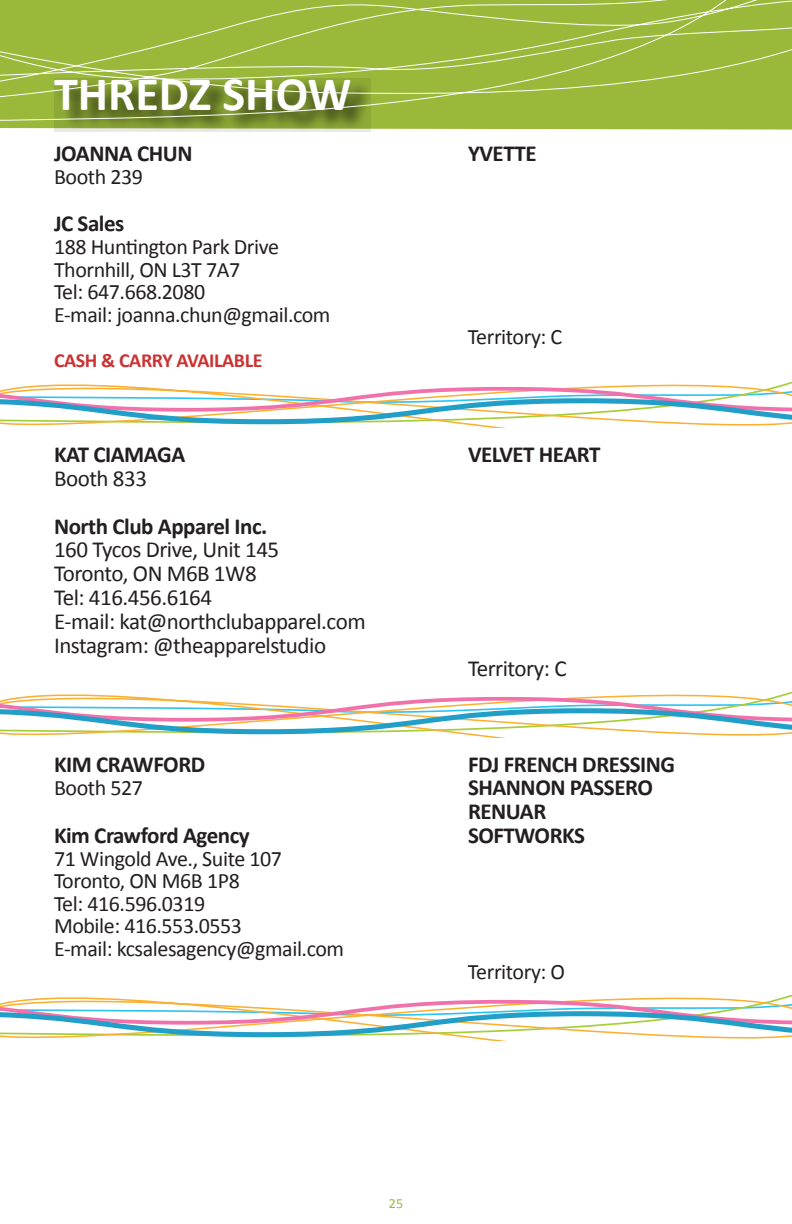
<style>
.page{position:relative;width:792px;height:1224px;background:#fff}
.page>*{position:absolute;margin:0;border:0;box-sizing:border-box;transform-origin:0 0}
.t1{font:700 48.2px "Calibri";color:#fff}
.t2{font:700 23px "Calibri";letter-spacing:-.02em;color:#231f20}
.t3{font:23px "Calibri";letter-spacing:-.02em;color:#231f20}
.t4{font:22px "Calibri";letter-spacing:-.02em;color:#231f20}
.t5{font:700 20px "Calibri";letter-spacing:-.02em;color:#cb3233}
.t6{font:14px "Calibri";color:#9ab93b}
</style>
<div class="page">
<svg style="left:0;top:121px;width:792px;height:9px;fill:#9ab93b"></svg>
<svg style="left:55px;top:121px;width:316px;height:11px"></svg>
<svg style="left:0;top:0;width:792px;height:121px"></svg>
<svg style="left:0;top:383px;width:792px;height:45px"></svg>
<svg style="left:0;top:693px;width:792px;height:45px"></svg>
<svg style="left:0;top:996px;width:792px;height:45px"></svg>
<p class="t1" style="left:54px;top:60px;width:299px">THREDZ SHOW</p>
<p class="t2" style="left:54px;top:137px;width:140px">JOANNA CHUN</p>
<p class="t2" style="left:468px;top:137px;width:70px">YVETTE</p>
<p class="t4" style="left:54px;top:161px;width:90px">Booth 239</p>
<p class="t2" style="left:54px;top:208px;width:72px">JC Sales</p>
<p class="t4" style="left:54px;top:231px;width:227px">188 Huntington Park Drive</p>
<p class="t4" style="left:54px;top:254px;width:188px">Thornhill, ON L3T 7A7</p>
<p class="t4" style="left:54px;top:277px;width:153px">Tel: 647.668.2080</p>
<p class="t4" style="left:54px;top:299px;width:278px">E-mail: joanna.chun@gmail.com</p>
<p class="t4" style="left:468px;top:322px;width:96px">Territory: C</p>
<p class="t5" style="left:54px;top:346px;width:210px">CASH &amp; CARRY AVAILABLE</p>
<p class="t2" style="left:54px;top:438px;width:133px">KAT CIAMAGA</p>
<p class="t2" style="left:468px;top:438px;width:134px">VELVET HEART</p>
<p class="t3" style="left:54px;top:462px;width:95px">Booth 833</p>
<p class="t2" style="left:54px;top:510px;width:215px">North Club Apparel Inc.</p>
<p class="t3" style="left:54px;top:534px;width:227px">160 Tycos Drive, Unit 145</p>
<p class="t3" style="left:54px;top:558px;width:204px">Toronto, ON M6B 1W8</p>
<p class="t3" style="left:54px;top:581px;width:160px">Tel: 416.456.6164</p>
<p class="t3" style="left:54px;top:605px;width:313px">E-mail: kat@northclubapparel.com</p>
<p class="t3" style="left:54px;top:629px;width:274px">Instagram: @theapparelstudio</p>
<p class="t3" style="left:468px;top:653px;width:100px">Territory: C</p>
<p class="t2" style="left:54px;top:748px;width:153px">KIM CRAWFORD</p>
<p class="t2" style="left:468px;top:748px;width:209px">FDJ FRENCH DRESSING</p>
<p class="t4" style="left:54px;top:773px;width:90px">Booth 527</p>
<p class="t2" style="left:468px;top:772px;width:186px">SHANNON PASSERO</p>
<p class="t2" style="left:468px;top:795px;width:80px">RENUAR</p>
<p class="t2" style="left:54px;top:819px;width:197px">Kim Crawford Agency</p>
<p class="t2" style="left:468px;top:819px;width:119px">SOFTWORKS</p>
<p class="t4" style="left:54px;top:843px;width:230px">71 Wingold Ave., Suite 107</p>
<p class="t4" style="left:54px;top:866px;width:187px">Toronto, ON M6B 1P8</p>
<p class="t4" style="left:54px;top:888px;width:153px">Tel: 416.596.0319</p>
<p class="t4" style="left:54px;top:911px;width:190px">Mobile: 416.553.0553</p>
<p class="t4" style="left:54px;top:933px;width:292px">E-mail: kcsalesagency@gmail.com</p>
<p class="t4" style="left:468px;top:956px;width:99px">Territory: O</p>
<p class="t6" style="left:389px;top:1194px;width:16px">25</p>
</div>
